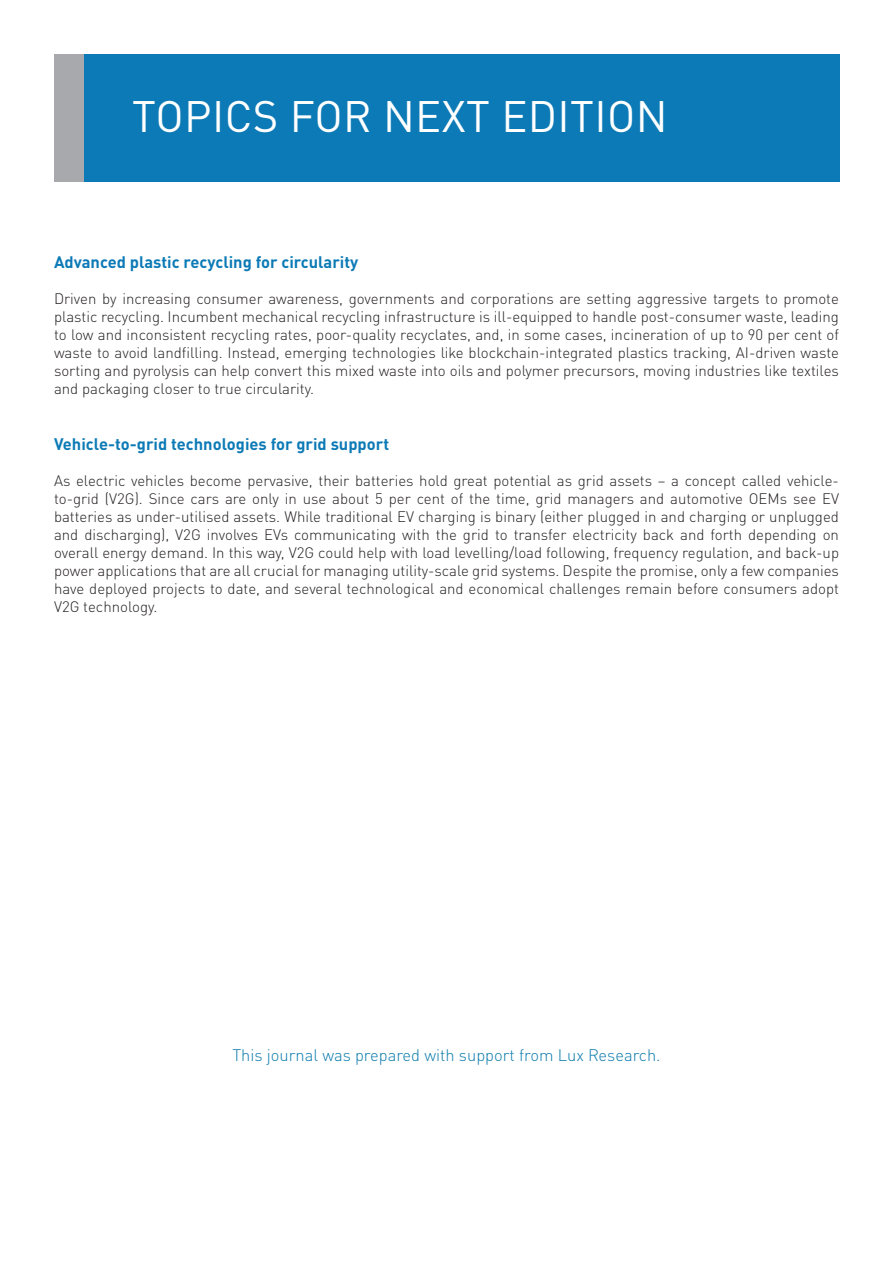
<style>
.page{position:relative;width:893px;height:1263px;background:#fff}
.page>*{position:absolute;margin:0;border:0;box-sizing:border-box;transform-origin:0 0}
.t1{font:43.5px "DIN Pro";letter-spacing:.01em;color:#fff}
.t2{font:700 16.5px "DIN Pro";color:#0c7ab6}
.t3{font:300 16.5px "DIN Pro";color:#0b7bac}
.t4{font:300 15px/18px "DIN Pro";color:#231f20;text-align:justify}
</style>
<div class="page">
<div style="left:54px;top:54px;width:785px;height:128px;background:#0c7ab6"></div>
<div style="left:54px;top:54px;width:30px;height:128px;background:#a8a9ad"></div>
<p class="t1" style="left:132px;top:87px;width:537px">TOPICS FOR NEXT EDITION</p>
<p class="t2" style="left:54px;top:248px;width:306px">Advanced plastic recycling for circularity</p>
<p class="t4" style="left:54px;top:288px;width:787px">Driven by increasing consumer awareness, governments and corporations are setting aggressive targets to promote plastic recycling. Incumbent mechanical recycling infrastructure is ill-equipped to handle post-consumer waste, leading to low and inconsistent recycling rates, poor-quality recyclates, and, in some cases, incineration of up to 90 per cent of waste to avoid landfilling. Instead, emerging technologies like blockchain-integrated plastics tracking, AI-driven waste sorting and pyrolysis can help convert this mixed waste into oils and polymer precursors, moving industries like textiles and packaging closer to true circularity.</p>
<p class="t2" style="left:54px;top:430px;width:337px">Vehicle-to-grid technologies for grid support</p>
<p class="t4" style="left:54px;top:470px;width:787px">As electric vehicles become pervasive, their batteries hold great potential as grid assets – a concept called vehicle&shy;to-grid (V2G). Since cars are only in use about 5 per cent of the time, grid managers and automotive OEMs see EV batteries as under-utilised assets. While traditional EV charging is binary (either plugged in and charging or unplugged and discharging), V2G involves EVs communicating with the grid to transfer electricity back and forth depending on overall energy demand. In this way, V2G could help with load levelling/load following, frequency regulation, and back-up power applications that are all crucial for managing utility-scale grid systems. Despite the promise, only a few companies have deployed projects to date, and several technological and economical challenges remain before consumers adopt V2G technology.</p>
<p class="t3" style="left:232px;top:1042px;width:430px">This journal was prepared with support from Lux Research.</p>
</div>
